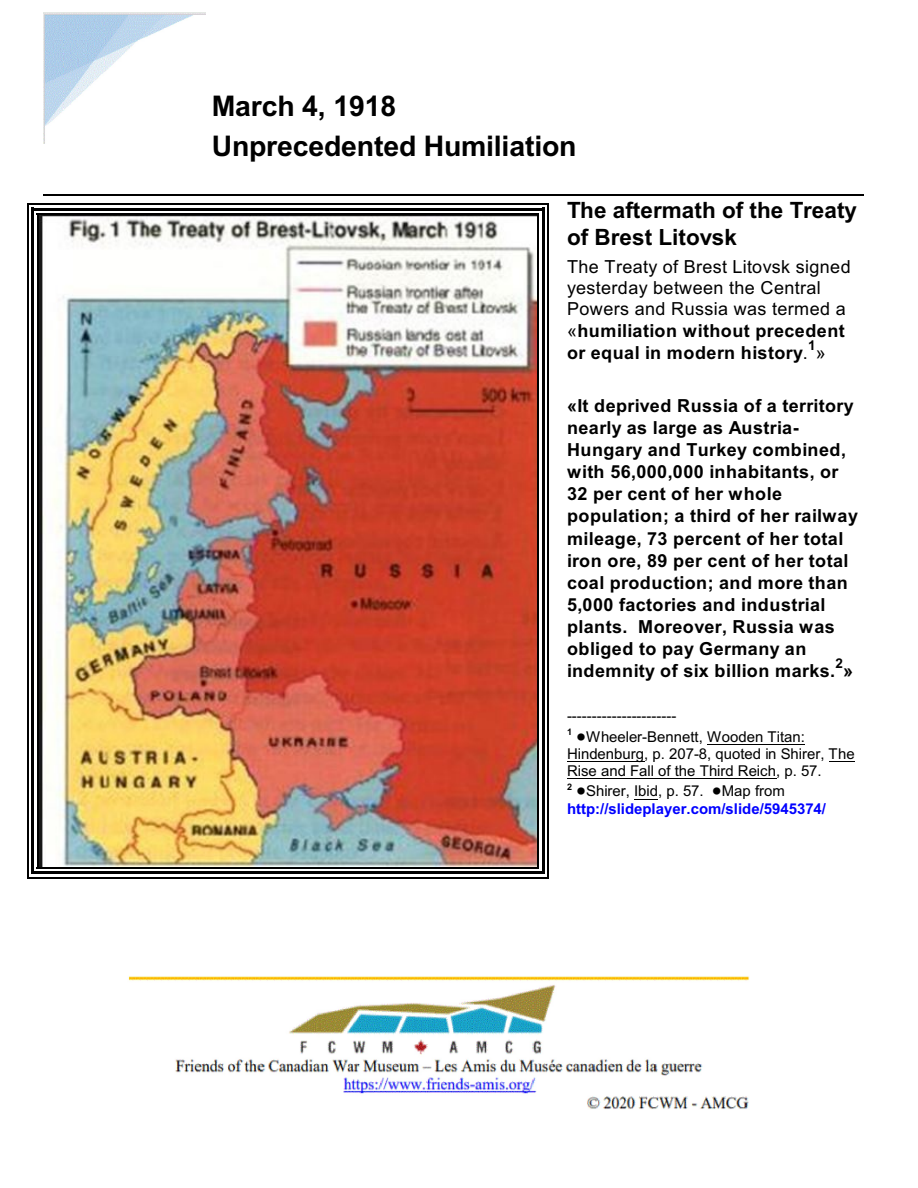
<style>
.page{position:relative;width:918px;height:1188px;background:#fff}
.page>*{position:absolute;margin:0;border:0;box-sizing:border-box;transform-origin:0 0}
.t1{font:700 28.5px/39.6px "Arial";letter-spacing:-.005em;color:#000}
.t2{font:700 22.5px/26.7px "Arial";color:#000}
.t3{font:700 18px/22.2px "Arial";letter-spacing:.025em;color:#000}
.t4{font:18px/21.8px "Arial";letter-spacing:.025em;color:#000}
.t5{font:15px/20.5px "Arial";color:#000}
.t6{font:700 15px/17.7px "Arial";color:#00f}
.t7{font:700 13.5px "Arial";color:#000}
.s1{font-weight:700}
.s2{font-weight:400;color:#000}
</style>
<div class="page">
<img style="left:43px;top:13px;width:162px;height:130px">
<img style="left:38px;top:215px;width:500px;height:652px">
<hr style="left:37px;top:213px;width:1px;height:655px;background:#000">
<hr style="left:538px;top:213px;width:1px;height:655px;background:#000">
<hr style="left:37px;top:213px;width:502px;height:2px;background:#000">
<hr style="left:37px;top:867px;width:502px;height:2px;background:#000">
<hr style="left:31px;top:208px;width:3px;height:666px;background:#000">
<hr style="left:542px;top:208px;width:3px;height:666px;background:#000">
<hr style="left:31px;top:208px;width:514px;height:2px;background:#000">
<hr style="left:31px;top:872px;width:514px;height:2px;background:#000">
<hr style="left:27px;top:204px;width:1px;height:674px;background:#000">
<hr style="left:548px;top:204px;width:1px;height:674px;background:#000">
<hr style="left:27px;top:204px;width:522px;height:1px;background:#000">
<hr style="left:27px;top:877px;width:522px;height:1px;background:#000">
<hr style="left:707px;top:744px;width:98px;height:1px;background:#000">
<hr style="left:567px;top:761px;width:77px;height:1px;background:#000">
<svg style="left:829px;top:761px;width:26px;height:1px"></svg>
<hr style="left:567px;top:778px;width:209px;height:1px;background:#000">
<svg style="left:634px;top:799px;width:24px;height:1px"></svg>
<hr style="left:43px;top:194px;width:821px;height:2px;background:#000">
<img style="left:128px;top:976px;width:622px;height:133px">
<h1 class="t1" style="left:212px;top:89px;width:366px">March 4, 1918<br>Unprecedented Humiliation</h1>
<p class="t2" style="left:567px;top:199px;width:292px">The aftermath of the Treaty of Brest Litovsk</p>
<p class="t4" style="left:567px;top:257px;width:285px">The Treaty of Brest Litovsk signed yesterday between the Central<br>Powers and Russia was termed a «<span class="s1">humiliation without precedent or equal in modern history</span>. »</p>
<p class="t7" style="left:808px;top:340px;width:9px">1</p>
<p class="t3" style="left:567px;top:396px;width:293px">«It deprived Russia of a territory nearly as large as Austria-<br>Hungary and Turkey combined, with 56,000,000 inhabitants, or<br>32 per cent of her whole population; a third of her railway mileage, 73 percent of her total iron ore, 89 per cent of her total coal production; and more than<br>5,000 factories and industrial plants. Moreover, Russia was obliged to pay Germany an indemnity of six billion marks. »</p>
<p class="t7" style="left:835px;top:658px;width:9px">2</p>
<p class="t5" style="left:567px;top:707px;width:239px">----------------------<br><sup>1</sup> Wheeler-Bennett, Wooden Titan:</p>
<p class="t5" style="left:567px;top:746px;width:289px;line-height:17.1px">Hindenburg, p. 207-8, quoted in Shirer, The<br>Rise and Fall of the Third Reich, p. 57.</p>
<p class="t6" style="left:567px;top:783px;width:261px"><sup>2</sup> <span class="s2">Shirer, Ibid, p. 57. Map from </span>http://slideplayer.com/slide/5945374/</p>
</div>
